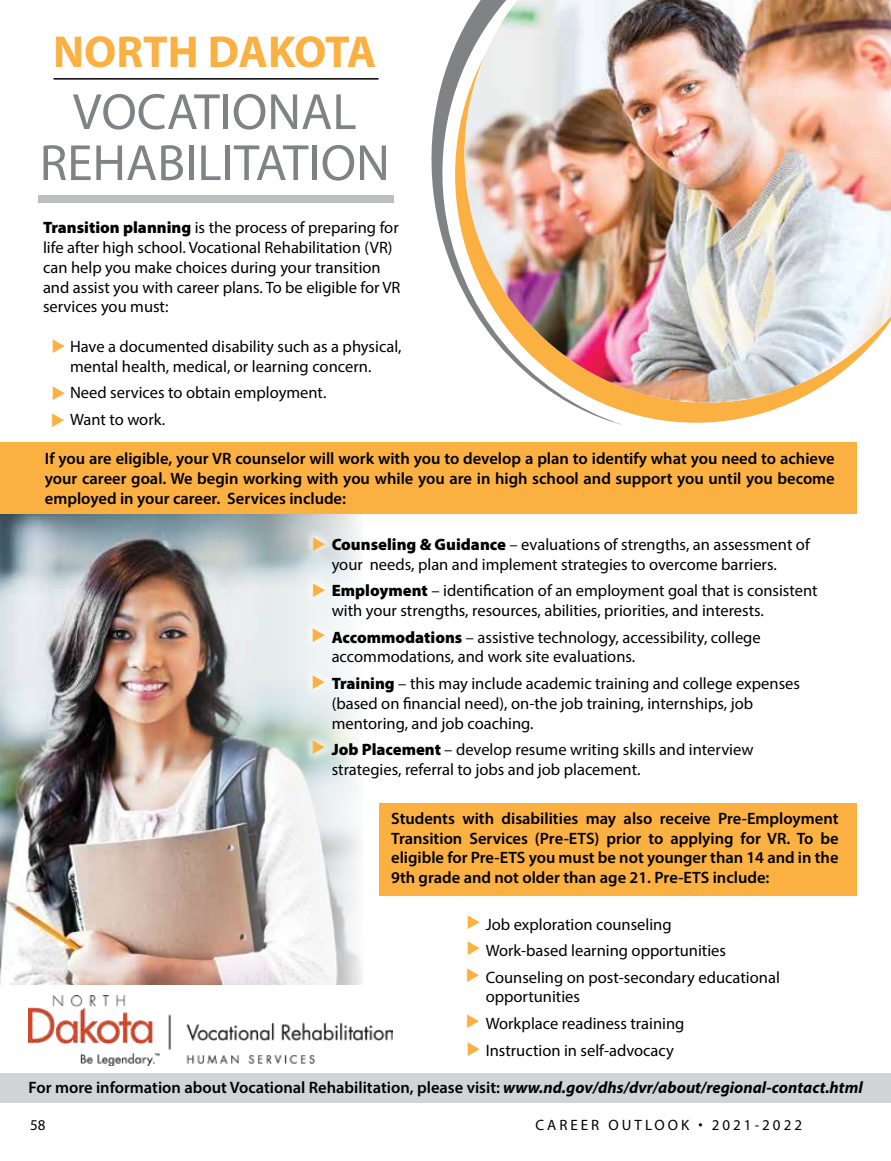
<style>
.page{position:relative;width:891px;height:1161px;background:#fff}
.page>*{position:absolute;margin:0;border:0;box-sizing:border-box;transform-origin:0 0}
.t1{font:51.3px/51px "Myriad Pro";color:#808285;text-align:center}
.t2{font:700 45px "Myriad Pro";color:#fbb042}
.t3{font:16.5px/19.8px "Myriad Pro";color:#000}
.t4{font:600 16.5px/19.8px "Myriad Pro";color:#000;text-align:justify}
.t5{font:15px "Myriad";letter-spacing:.2em;color:#000}
.s1{font-weight:900}
.s2{color:#fbb042}
.s3{font-weight:700;font-style:italic}
</style>
<div class="page">
<img style="left:781px;top:0;width:110px;height:403px">
<img style="left:431px;top:0;width:350px;height:425px">
<img style="left:0;top:514px;width:362px;height:470px">
<div style="left:39px;top:195px;width:355px;height:8px;background:#bcbec0"></div>
<hr style="left:54px;top:78px;width:325px;height:2px;background:#000">
<div style="left:0;top:1073px;width:891px;height:29px;background:#d1d3d4"></div>
<div style="left:0;top:443px;width:856px;height:71px;background:#fbb042"></div>
<div style="left:379px;top:803px;width:477px;height:93px;background:#fbb042"></div>
<img style="left:28px;top:995px;width:364px;height:70px">
<div style="left:303px;top:527px;width:32px;height:237px;background:#fff;opacity:.75"></div>
<svg style="left:313px;top:628px;width:12px;height:13px"></svg>
<svg style="left:313px;top:740px;width:12px;height:14px"></svg>
<h2 class="t2" style="left:53px;top:23px;width:324px">NORTH DAKOTA</h2>
<h1 class="t1" style="left:40px;top:86px;width:352px">VOCATIONAL<br>REHABILITATION</h1>
<p class="t3" style="left:43px;top:217px;width:359px"><span class="s1">Transition planning</span> is the process of preparing for life after high school. Vocational Rehabilitation (VR) can help you make choices during your transition and assist you with career plans. To be eligible for VR services you must:</p>
<p class="t3" style="left:70px;top:336px;width:333px;text-indent:-19px"><span class="s2">◆</span> Have a documented disability such as a physical, mental health, medical, or learning concern.</p>
<p class="t3" style="left:52px;top:383px;width:276px"><span class="s2">◆</span> Need services to obtain employment.</p>
<p class="t3" style="left:51px;top:409px;width:116px"><span class="s2">◆</span> Want to work.</p>
<p class="t4" style="left:45px;top:448px;width:791px">If you are eligible, your VR counselor will work with you to develop a plan to identify what you need to achieve your career goal. We begin working with you while you are in high school and support you until you become employed in your career. Services include:</p>
<p class="t3" style="left:332px;top:534px;width:480px;text-indent:-20px"><span class="s2">◆</span> <span class="s1">Counseling &amp; Guidance</span> – evaluations of strengths, an assessment of your needs, plan and implement strategies to overcome barriers.</p>
<p class="t3" style="left:332px;top:581px;width:487px;text-indent:-20px"><span class="s2">◆</span> <span class="s1">Employment</span> – identification of an employment goal that is consistent with your strengths, resources, abilities, priorities, and interests.</p>
<p class="t3" style="left:332px;top:627px;width:431px"><span class="s1">Accommodations</span> – assistive technology, accessibility, college accommodations, and work site evaluations.</p>
<p class="t3" style="left:332px;top:673px;width:470px;text-indent:-20px"><span class="s2">◆</span> <span class="s1">Training</span> – this may include academic training and college expenses (based on financial need), on-the job training, internships, job mentoring, and job coaching.</p>
<p class="t3" style="left:332px;top:739px;width:423px"><span class="s1">Job Placement</span> – develop resume writing skills and interview strategies, referral to jobs and job placement.</p>
<p class="t4" style="left:391px;top:808px;width:449px">Students with disabilities may also receive Pre-Employment Transition Services (Pre-ETS) prior to applying for VR. To be eligible for Pre-ETS you must be not younger than 14 and in the 9th grade and not older than age 21. Pre-ETS include:</p>
<p class="t3" style="left:486px;top:911px;width:242px;line-height:26.5px">Job exploration counseling<br>Work-based learning opportunities</p>
<p class="t3" style="left:486px;top:967px;width:296px;text-indent:-20px"><span class="s2">◆</span> Counseling on post-secondary educational opportunities</p>
<p class="t3" style="left:486px;top:1013px;width:200px">Workplace readiness training</p>
<p class="t3" style="left:467px;top:1040px;width:209px"><span class="s2">◆</span> Instruction in self-advocacy</p>
<p class="t4" style="left:29px;top:1077px;width:836px">For more information about Vocational Rehabilitation, please visit: <span class="s3">www.nd.gov/dhs/dvr/about/regional-contact.html</span></p>
<p class="t5" style="left:30px;top:1118px;width:17px">58</p>
<p class="t5" style="left:536px;top:1118px;width:268px">CAREER OUTLOOK • 2021-2022</p>
</div>
